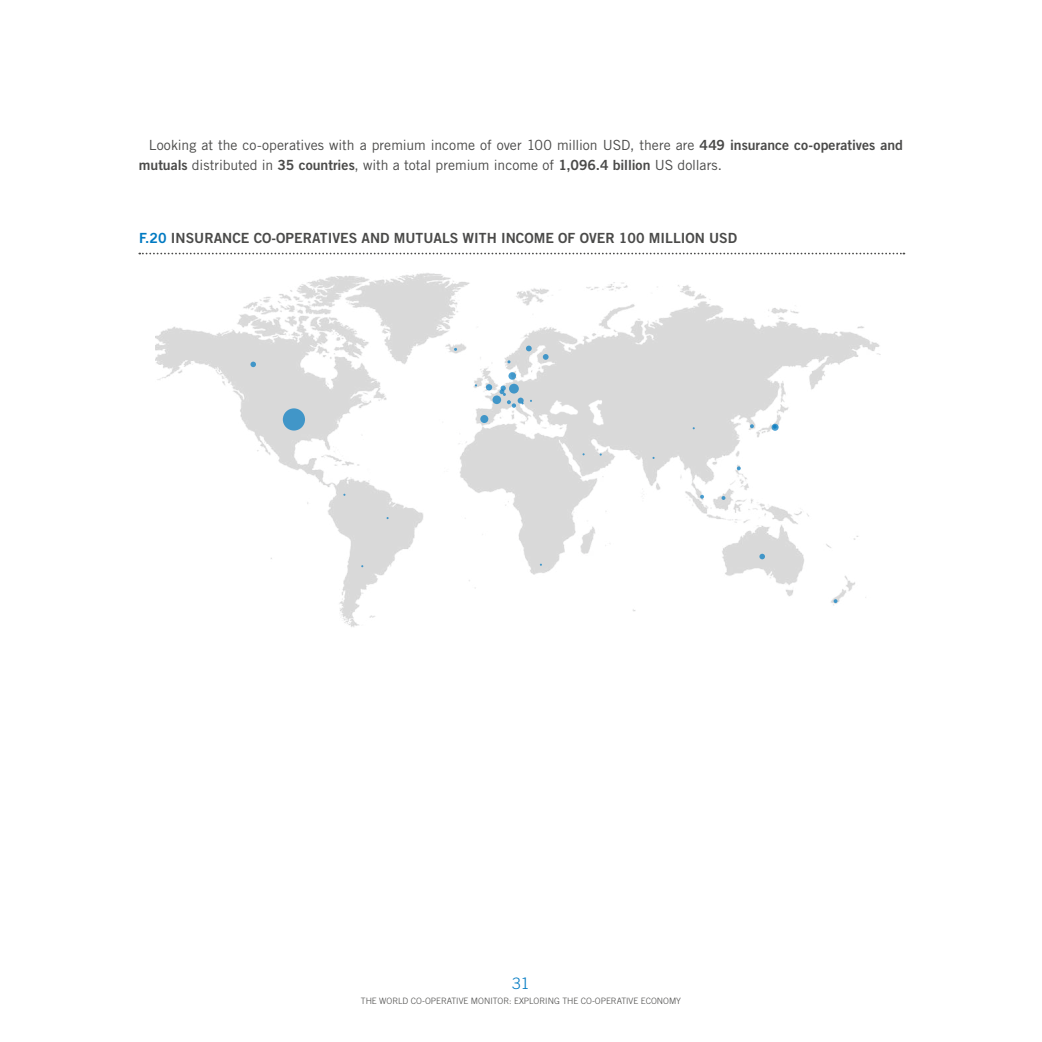
<style>
.page{position:relative;width:1042px;height:1042px;background:#fff}
.page>*{position:absolute;margin:0;border:0;box-sizing:border-box;transform-origin:0 0}
.t1{font:300 15.75px "Trade Gothic";color:#007ac2}
.t2{font:14px "Trade Gothic";letter-spacing:-.005em;color:#4a4a49}
.t3{font:14px "Trade Gothic Bold Two";color:#4a4a49}
.t4{font:300 8.75px "Trade Gothic";color:#4a4a49}
.s1{font-family:"Trade Gothic"}
.s2{font-family:"Trade Gothic Bold Two"}
.s3{color:#007ac2}
</style>
<div class="page">
<img style="left:155px;top:273px;width:726px;height:354px">
<svg style="left:139px;top:253px;width:765px;height:1px"></svg>
<svg style="left:543px;top:354px;width:5px;height:6px"></svg>
<svg style="left:526px;top:346px;width:6px;height:5px"></svg>
<div style="left:283px;top:408px;width:22px;height:22px;background:#4196c8;border-radius:50%"></div>
<svg style="left:250px;top:362px;width:6px;height:5px"></svg>
<svg style="left:480px;top:415px;width:8px;height:8px"></svg>
<svg style="left:759px;top:554px;width:6px;height:5px"></svg>
<svg style="left:721px;top:496px;width:4px;height:4px"></svg>
<svg style="left:833px;top:599px;width:4px;height:4px"></svg>
<svg style="left:700px;top:495px;width:4px;height:4px"></svg>
<svg style="left:737px;top:466px;width:4px;height:4px"></svg>
<svg style="left:750px;top:424px;width:4px;height:4px"></svg>
<svg style="left:771px;top:424px;width:7px;height:7px"></svg>
<svg style="left:486px;top:372px;width:38px;height:36px"></svg>
<p class="t2" style="left:149px;top:137px;width:464px">Looking at the co-operatives with a premium income of over 100 million USD</p>
<p class="t3" style="left:630px;top:137px;width:274px"><span class="s1">, there are</span> 449 INSURANCE CO-OPERATIVES AND</p>
<p class="t2" style="left:139px;top:156px;width:585px"><span class="s2">MUTUALS</span> distributed in <span class="s2">35 COUNTRIES</span>, with a total premium income of <span class="s2">1,096.4 BILLION</span> US dollars.</p>
<p class="t3" style="left:139px;top:230px;width:93px"><span class="s3">F.20</span> INSURANCE</p>
<p class="t3" style="left:254px;top:230px;width:485px">CO-OPERATIVES AND M UTUALS WITH INCOME OF OVER 100 M ILLION USD</p>
<p class="t1" style="left:512px;top:973px;width:19px">31</p>
<p class="t4" style="left:361px;top:996px;width:322px">THE WORLD CO-OPERATIVE MONITOR: EXPLORING THE CO-OPERATIVE ECONOMY</p>
</div>
